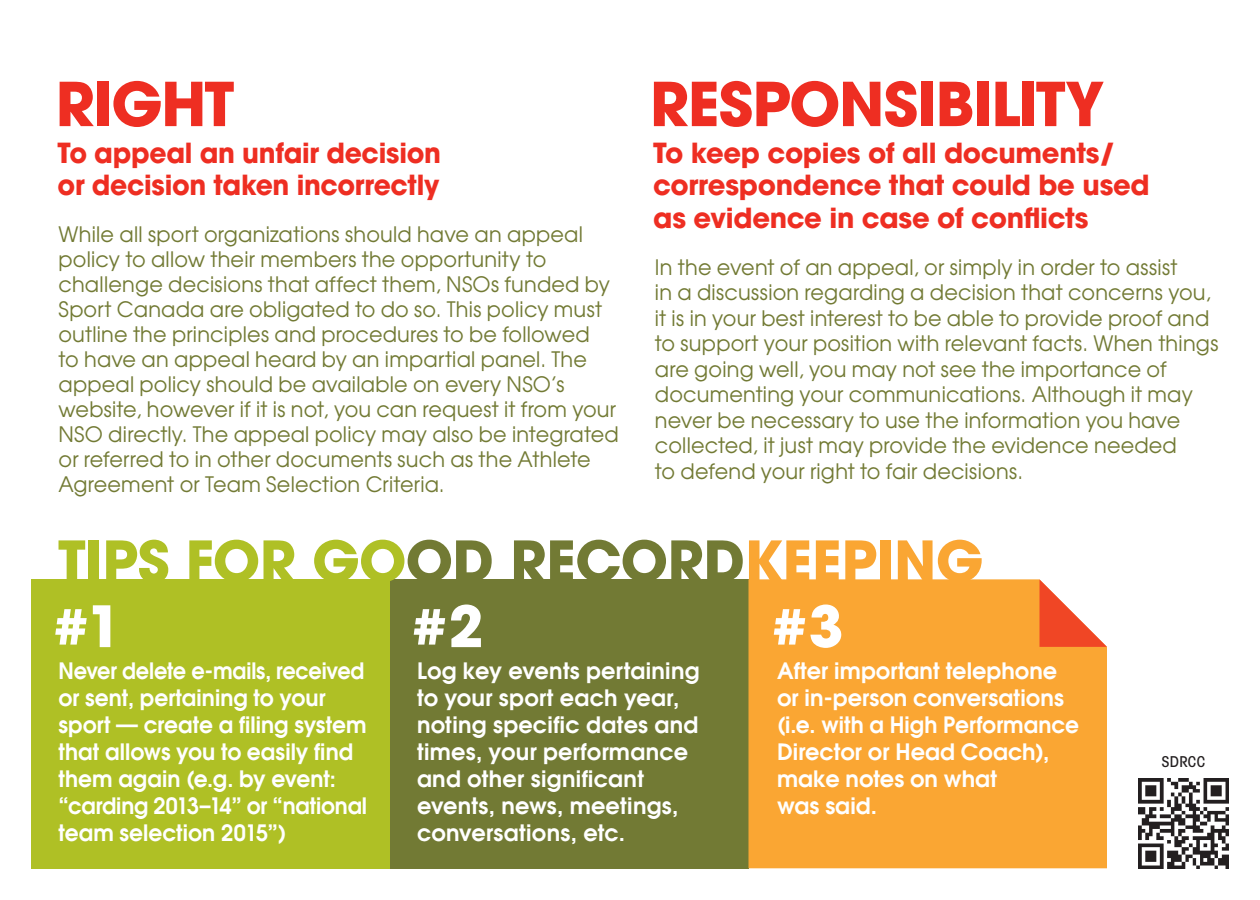
<style>
.page{position:relative;width:1260px;height:900px;background:#fff}
.page>*{position:absolute;margin:0;border:0;box-sizing:border-box;transform-origin:0 0}
.t1{font:700 60px "Avant Garde";letter-spacing:-.02em;color:#ee2e22}
.t2{font:700 56.5px "Avant Garde";color:#fff}
.t3{font:700 55.5px "Avant Garde";letter-spacing:-.005em;color:#afc025}
.t4{font:700 27.5px/32.5px "Avant Garde";letter-spacing:-.01em;color:#ee2e22}
.t5{font:600 22.5px/27px "Avant Garde";letter-spacing:.005em;color:#fff}
.t6{font:600 22.5px/27px "Avant Garde";letter-spacing:.005em;color:#fff;scale:.93 1}
.t7{font:21.25px/25px "Avant Garde";letter-spacing:.01em;color:#727a34}
.t8{font:500 condensed 15px "Avant Garde";color:#231f20}
.s1{color:#727a34}
.s2{color:#faa633}
</style>
<div class="page">
<div style="left:390px;top:579px;width:358px;height:289px;background:#727a34"></div>
<div style="left:32px;top:579px;width:358px;height:289px;background:#afc025"></div>
<div style="left:748px;top:579px;width:359px;height:289px;background:#faa633"></div>
<img style="left:1138px;top:779px;width:90px;height:89px">
<svg style="left:1039px;top:579px;width:68px;height:68px"></svg>
<h1 class="t1" style="left:56px;top:65px;width:180px">RIGHT</h1>
<h1 class="t1" style="left:650px;top:65px;width:456px">RESPONSIBILITY</h1>
<p class="t4" style="left:58px;top:136px;width:385px">To appeal an unfair decision or decision taken incorrectly</p>
<p class="t4" style="left:653px;top:136px;width:498px">To keep copies of all documents/ correspondence that could be used as evidence in case of conflicts</p>
<p class="t7" style="left:58px;top:222px;width:562px">While all sport organizations should have an appeal policy to allow their members the opportunity to challenge decisions that affect them, NSOs funded by Sport Canada are obligated to do so. This policy must outline the principles and procedures to be followed<br>to have an appeal heard by an impartial panel. The appeal policy should be available on every NSO’s website, however if it is not, you can request it from your NSO directly. The appeal policy may also be integrated or referred to in other documents such as the Athlete Agreement or Team Selection Criteria.</p>
<p class="t7" style="left:655px;top:254px;width:565px">In the event of an appeal, or simply in order to assist<br>in a discussion regarding a decision that concerns you, it is in your best interest to be able to provide proof and to support your position with relevant facts. When things are going well, you may not see the importance of documenting your communications. Although it may never be necessary to use the information you have collected, it just may provide the evidence needed<br>to defend your right to fair decisions.</p>
<h3 class="t3" style="left:58px;top:525px;width:927px">TIPS FOR GO<span class="s1">OD RECORD</span><span class="s2">KEEPING</span></h3>
<h2 class="t2" style="left:53px;top:590px;width:70px">#1</h2>
<h2 class="t2" style="left:412px;top:590px;width:73px">#2</h2>
<h2 class="t2" style="left:772px;top:590px;width:73px">#3</h2>
<p class="t6" style="left:58px;top:656px;width:333px">Never delete e-mails, received or sent, pertaining to your sport — create a filing system that allows you to easily find them again (e.g. by event: “carding 2013–14” or “national team selection 2015”)</p>
<p class="t5" style="left:417px;top:656px;width:284px">Log key events pertaining to your sport each year, noting specific dates and times, your performance and other significant events, news, meetings, conversations, etc.</p>
<p class="t5" style="left:777px;top:656px;width:304px">After important telephone or in-person conversations (i.e. with a High Performance<br>Director or Head Coach), make notes on what<br>was said.</p>
<p class="t8" style="left:1162px;top:753px;width:45px">SDRCC</p>
</div>
